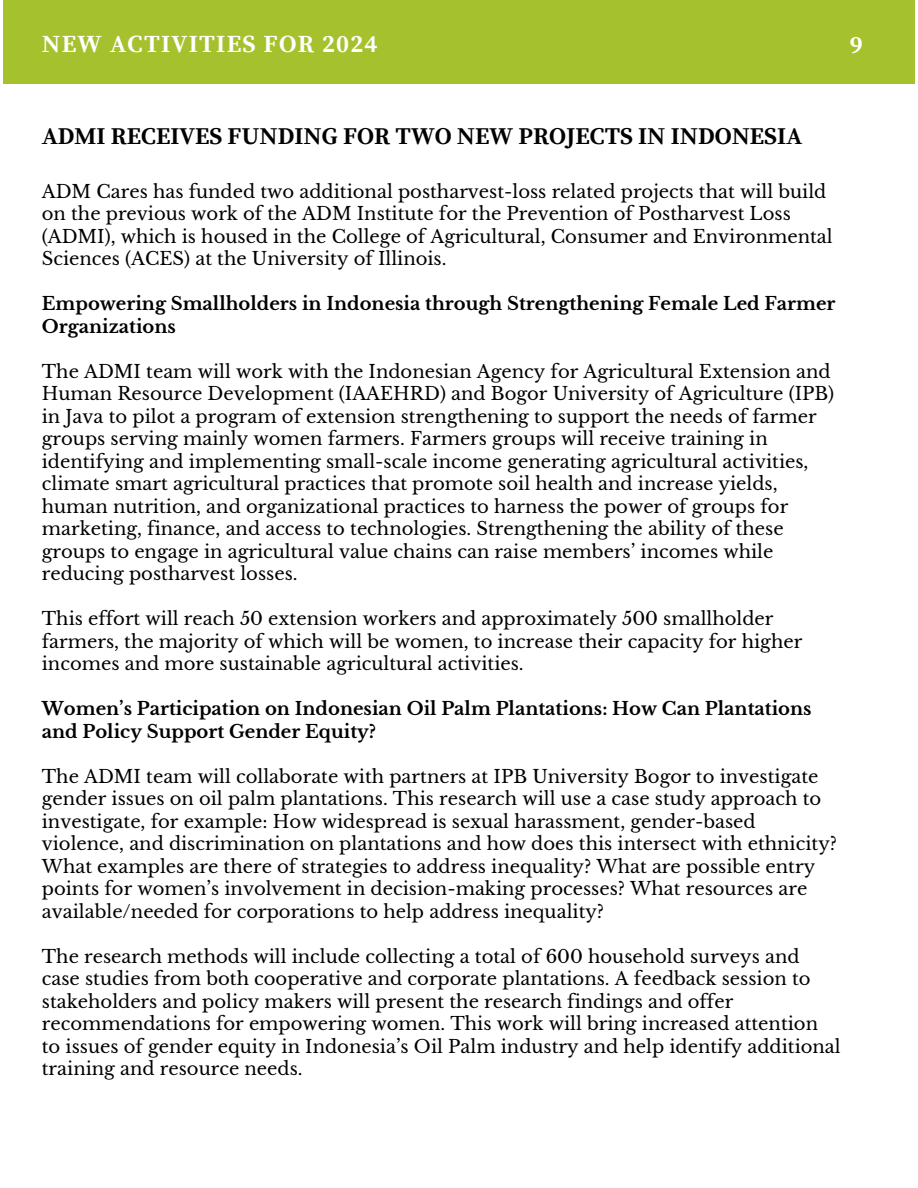
<style>
.page{position:relative;width:918px;height:1188px;background:#fff}
.page>*{position:absolute;margin:0;border:0;box-sizing:border-box;transform-origin:0 0}
.t1{font:700 24.6px "Source Serif Pro";letter-spacing:.05em;color:#fff}
.t2{font:700 24px "Source Serif Pro";color:#000}
.t3{font:18px/22.5px "Libre Baskerville";color:#000001}
.t4{font:700 18px/22.5px "Libre Baskerville";color:#000001}
</style>
<div class="page">
<div style="left:3px;top:0;width:912px;height:84px;background:#a6c12e"></div>
<h1 class="t1" style="left:42px;top:29px;width:337px">NEW ACTIVITIES FOR 2024</h1>
<h1 class="t1" style="left:850px;top:30px;width:14px">9</h1>
<h2 class="t2" style="left:42px;top:122px;width:762px">ADMI RECEIVES FUNDING FOR TWO NEW PROJECTS IN INDONESIA</h2>
<p class="t3" style="left:42px;top:180px;width:792px">ADM Cares has funded two additional postharvest-loss related projects that will build on the previous work of the ADM Institute for the Prevention of Postharvest Loss (ADMI), which is housed in the College of Agricultural, Consumer and Environmental Sciences (ACES) at the University of Illinois.</p>
<p class="t4" style="left:42px;top:293px;width:795px">Empowering Smallholders in Indonesia through Strengthening Female Led Farmer<br>Organizations</p>
<p class="t3" style="left:42px;top:360px;width:794px">The ADMI team will work with the Indonesian Agency for Agricultural Extension and Human Resource Development (IAAEHRD) and Bogor University of Agriculture (IPB) in Java to pilot a program of extension strengthening to support the needs of farmer groups serving mainly women farmers. Farmers groups will receive training in identifying and implementing small-scale income generating agricultural activities, climate smart agricultural practices that promote soil health and increase yields, human nutrition, and organizational practices to harness the power of groups for marketing, finance, and access to technologies. Strengthening the ability of these groups to engage in agricultural value chains can raise members’ incomes while reducing postharvest losses.</p>
<p class="t3" style="left:42px;top:608px;width:762px">This effort will reach 50 extension workers and approximately 500 smallholder farmers, the majority of which will be women, to increase their capacity for higher incomes and more sustainable agricultural activities.</p>
<p class="t4" style="left:42px;top:698px;width:771px">Women’s Participation on Indonesian Oil Palm Plantations: How Can Plantations and Policy Support Gender Equity?</p>
<p class="t3" style="left:42px;top:765px;width:797px">The ADMI team will collaborate with partners at IPB University Bogor to investigate gender issues on oil palm plantations. This research will use a case study approach to investigate, for example: How widespread is sexual harassment, gender-based violence, and discrimination on plantations and how does this intersect with ethnicity?<br>What examples are there of strategies to address inequality? What are possible entry points for women’s involvement in decision-making processes? What resources are available/needed for corporations to help address inequality?</p>
<p class="t3" style="left:42px;top:945px;width:800px">The research methods will include collecting a total of 600 household surveys and case studies from both cooperative and corporate plantations. A feedback session to stakeholders and policy makers will present the research findings and offer recommendations for empowering women. This work will bring increased attention to issues of gender equity in Indonesia’s Oil Palm industry and help identify additional training and resource needs.</p>
</div>
